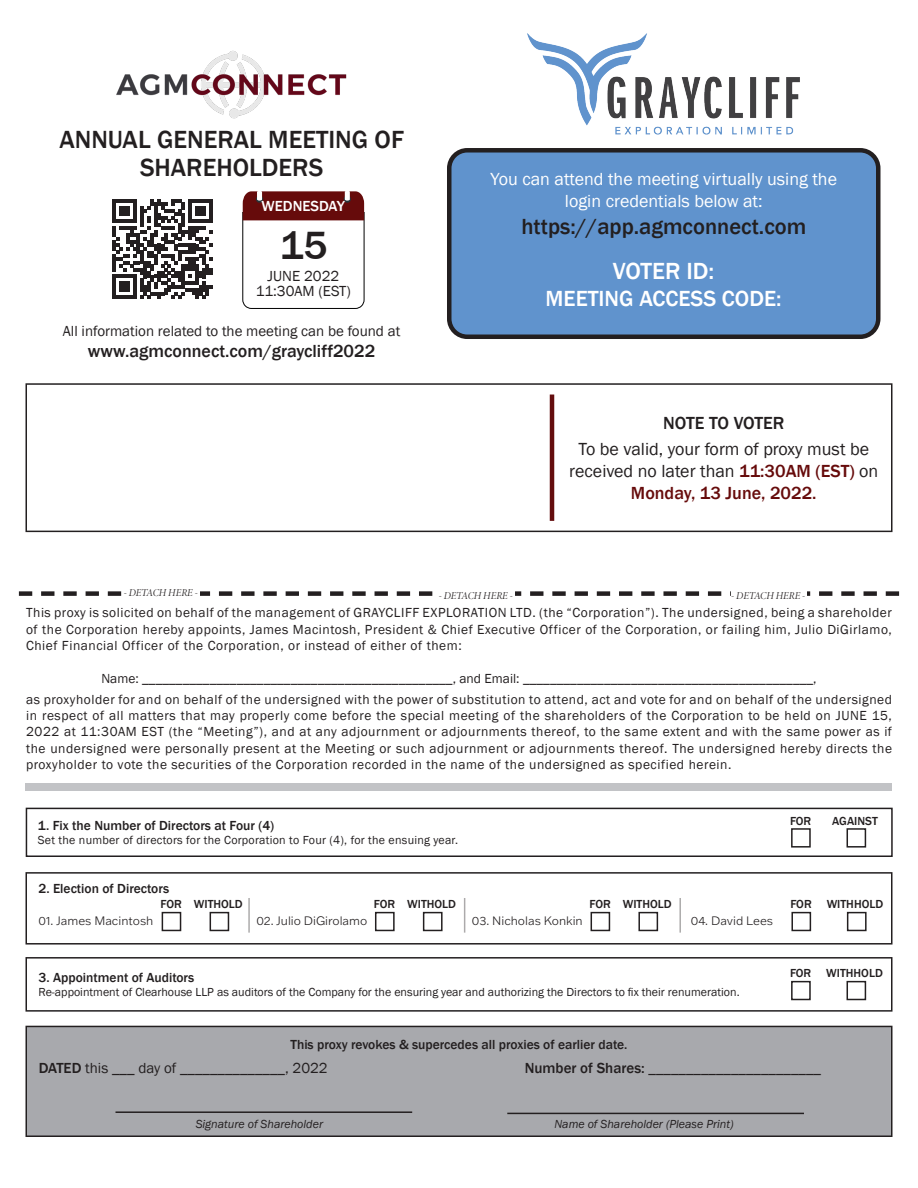
<style>
.page{position:relative;width:918px;height:1188px;background:#fff}
.page>*{position:absolute;margin:0;border:0;box-sizing:border-box;transform-origin:0 0}
.t1{font:500 40.5px "Franklin Gothic";color:#231f20}
.t2{font:500 25.5px/28.2px "Franklin Gothic";color:#231f20;text-align:center}
.t3{font:500 24px "Franklin Gothic";color:#fff}
.t4{font:500 22.5px "Franklin Gothic";color:#231f20}
.t5{font:500 22.5px "Franklin Gothic";color:#fff}
.t6{font:18px/21.6px "Franklin Gothic";color:#231f20;text-align:center}
.t7{font:18px/21.6px "Franklin Gothic";color:#fff;text-align:center}
.t8{font:500 18px "Franklin Gothic";color:#231f20}
.t9{font:15px/15px "Franklin Gothic";color:#231f20;text-align:center}
.t10{font:500 15px "Franklin Gothic";color:#fff}
.t11{font:13.5px/16.2px "Franklin Gothic";letter-spacing:.04em;color:#231f20;text-align:justify}
.t12{font:500 13.5px "Franklin Gothic";color:#231f20}
.t13{font:12px "Franklin Gothic";color:#231f20}
.t14{font:12px "Franklin Gothic";letter-spacing:.02em;color:#231f20}
.t15{font:300 12px "Franklin Gothic ATF";color:#231f20}
.t16{font:500 12px "Franklin Gothic";color:#231f20}
.t17{font:italic 12px "Franklin Gothic";color:#231f20}
.t18{font:italic 10.5px "Minion Variable Concept";color:#231f20}
.s1{font-weight:500;color:#660b0b}
.s2{font-weight:500}
</style>
<div class="page">
<img style="left:116px;top:50px;width:231px;height:69px">
<svg style="left:19px;top:591px;width:880px;height:5px"></svg>
<div style="left:26px;top:1026px;width:866px;height:110px;background:#a8a9ad"></div>
<div style="left:26px;top:1026px;width:866px;height:111px;border:2px solid #231f20"></div>
<hr style="left:116px;top:1111px;width:296px;height:2px;background:#231f20">
<hr style="left:507px;top:1113px;width:297px;height:1px;background:#231f20">
<div style="left:439px;top:590px;width:76px;height:12px;background:#fff"></div>
<div style="left:731px;top:590px;width:76px;height:12px;background:#fff"></div>
<div style="left:124px;top:587px;width:76px;height:12px;background:#fff"></div>
<div style="left:26px;top:957px;width:866px;height:55px;border:2px solid #231f20"></div>
<div style="left:791px;top:981px;width:20px;height:19px;border:2px solid #231f20"></div>
<div style="left:847px;top:981px;width:19px;height:19px;border:2px solid #231f20"></div>
<div style="left:26px;top:783px;width:866px;height:7px;background:#c2c3c6"></div>
<img style="left:527px;top:33px;width:273px;height:102px">
<div style="left:26px;top:872px;width:866px;height:73px;border:2px solid #231f20"></div>
<div style="left:162px;top:912px;width:19px;height:19px;border:2px solid #231f20"></div>
<div style="left:210px;top:912px;width:19px;height:19px;border:2px solid #231f20"></div>
<hr style="left:248px;top:898px;width:2px;height:35px;background:#231f20">
<div style="left:375px;top:912px;width:20px;height:19px;border:2px solid #231f20"></div>
<div style="left:423px;top:912px;width:20px;height:19px;border:2px solid #231f20"></div>
<div style="left:591px;top:912px;width:19px;height:19px;border:2px solid #231f20"></div>
<div style="left:638px;top:912px;width:20px;height:19px;border:2px solid #231f20"></div>
<div style="left:791px;top:912px;width:20px;height:19px;border:2px solid #231f20"></div>
<div style="left:847px;top:912px;width:20px;height:19px;border:2px solid #231f20"></div>
<hr style="left:464px;top:898px;width:1px;height:35px;background:#231f20">
<hr style="left:679px;top:898px;width:2px;height:35px;background:#231f20">
<div style="left:791px;top:828px;width:20px;height:20px;border:2px solid #231f20"></div>
<div style="left:847px;top:828px;width:19px;height:20px;border:2px solid #231f20"></div>
<div style="left:26px;top:808px;width:867px;height:49px;border:2px solid #231f20"></div>
<div style="left:449px;top:150px;width:429px;height:187px;background:#6093cd;border-radius:18px"></div>
<div style="left:447px;top:148px;width:434px;height:191px;border:4px solid #231f20;border-radius:18px"></div>
<div style="left:26px;top:383px;width:866px;height:149px;border:2px solid #231f20"></div>
<hr style="left:550px;top:395px;width:4px;height:126px;background:#640d0e">
<svg style="left:242px;top:191px;width:123px;height:118px"></svg>
<svg style="left:113px;top:199px;width:100px;height:100px"></svg>
<h2 class="t2" style="left:59px;top:125px;width:346px">ANNUAL GENERAL MEETING OF<br>SHAREHOLDERS</h2>
<p class="t10" style="left:262px;top:197px;width:85px">WEDNESDAY</p>
<h1 class="t1" style="left:280px;top:220px;width:49px">15</h1>
<p class="t9" style="left:256px;top:269px;width:97px">JUNE 2022<br>11:30AM (EST)</p>
<p class="t9" style="left:63px;top:324px;width:339px">All information related to the meeting can be found at</p>
<h3 class="t8" style="left:88px;top:340px;width:289px">www.agmconnect.com/graycliff2022</h3>
<p class="t18" style="left:124px;top:585px;width:76px">- DETACH HERE -</p>
<h3 class="t7" style="left:491px;top:169px;width:348px">You can attend the meeting virtually using the login credentials below at:</h3>
<h3 class="t4" style="left:521px;top:213px;width:286px">https://app.agmconnect.com</h3>
<h3 class="t3" style="left:613px;top:256px;width:103px">VOTER ID:</h3>
<h3 class="t5" style="left:546px;top:284px;width:238px">MEETING ACCESS CODE:</h3>
<h3 class="t8" style="left:663px;top:412px;width:123px">NOTE TO VOTER</h3>
<h3 class="t6" style="left:569px;top:439px;width:311px">To be valid, your form of proxy must be received no later than <span class="s1">11:30AM (EST)</span> on<br><span class="s1">Monday, 13 June, 2022.</span></h3>
<p class="t18" style="left:439px;top:588px;width:76px">- DETACH HERE -</p>
<p class="t18" style="left:731px;top:588px;width:76px">- DETACH HERE -</p>
<p class="t11" style="left:26px;top:605px;width:867px">This proxy is solicited on behalf of the management of GRAYCLIFF EXPLORATION LTD. (the “Corporation”). The undersigned, being a shareholder of the Corporation hereby appoints, James Macintosh, President &amp; Chief Executive Officer of the Corporation, or failing him, Julio DiGirlamo, Chief Financial Officer of the Corporation, or instead of either of them:</p>
<p class="t11" style="left:26px;top:669px;width:867px;line-height:20.7px;text-align:center">Name: ______________________________________________, and Email: ___________________________________________,<br>as proxyholder for and on behalf of the undersigned with the power of substitution to attend, act and vote for and on behalf of the undersigned</p>
<p class="t11" style="left:26px;top:708px;width:867px">in respect of all matters that may properly come before the special meeting of the shareholders of the Corporation to be held on JUNE 15, 2022 at 11:30AM EST (the “Meeting”), and at any adjournment or adjournments thereof, to the same extent and with the same power as if the undersigned were personally present at the Meeting or such adjournment or adjournments thereof. The undersigned hereby directs the proxyholder to vote the securities of the Corporation recorded in the name of the undersigned as specified herein.</p>
<p class="t12" style="left:38px;top:817px;width:238px">1. Fix the Number of Directors at Four (4)</p>
<p class="t14" style="left:38px;top:833px;width:422px">Set the number of directors for the Corporation to Four (4), for the ensuing year.</p>
<p class="t12" style="left:39px;top:881px;width:132px">2. Election of Directors</p>
<p class="t15" style="left:39px;top:913px;width:116px">01. James Macintosh</p>
<p class="t16" style="left:161px;top:896px;width:84px">FOR WITHOLD</p>
<p class="t15" style="left:256px;top:913px;width:112px">02. Julio DiGirolamo</p>
<p class="t16" style="left:374px;top:896px;width:84px">FOR WITHOLD</p>
<p class="t15" style="left:472px;top:913px;width:112px">03. Nicholas Konkin</p>
<p class="t16" style="left:589px;top:896px;width:84px">FOR WITHOLD</p>
<p class="t15" style="left:691px;top:913px;width:84px">04. David Lees</p>
<p class="t12" style="left:39px;top:969px;width:157px">3. Appointment of Auditors</p>
<p class="t13" style="left:39px;top:985px;width:703px">Re-appointment of Clearhouse LLP as auditors of the Company for the ensuring year and authorizing the Directors to fix their renumeration.</p>
<p class="t16" style="left:790px;top:814px;width:23px">FOR</p>
<p class="t16" style="left:832px;top:814px;width:47px">AGAINST</p>
<p class="t16" style="left:790px;top:896px;width:23px">FOR</p>
<p class="t16" style="left:827px;top:896px;width:58px">WITHHOLD</p>
<p class="t16" style="left:790px;top:965px;width:23px">FOR</p>
<p class="t16" style="left:826px;top:965px;width:58px">WITHHOLD</p>
<p class="t12" style="left:291px;top:1036px;width:338px">This proxy revokes &amp; supercedes all proxies of earlier date.</p>
<p class="t9" style="left:39px;top:1060px;width:291px"><span class="s2">DATED</span> this ___ day of ______________, 2022</p>
<p class="t9" style="left:525px;top:1060px;width:298px"><span class="s2">Number of Shares:</span> _______________________</p>
<p class="t17" style="left:196px;top:1116px;width:129px">Signature of Shareholder</p>
<p class="t17" style="left:554px;top:1116px;width:181px">Name of Shareholder (Please Print)</p>
</div>
